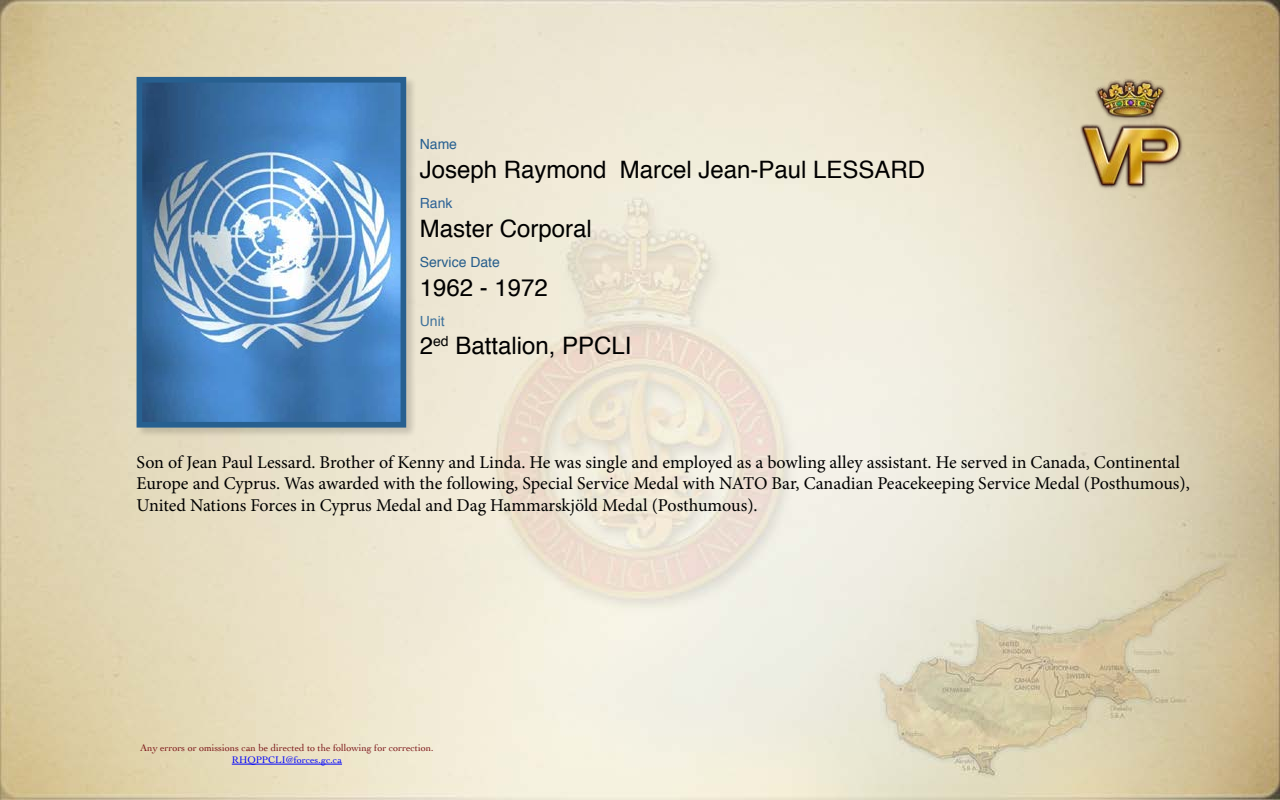
<style>
.page{position:relative;width:1280px;height:800px;background:#fff}
.page>*{position:absolute;margin:0;border:0;box-sizing:border-box;transform-origin:0 0}
.Soldiers_Info{font:24px "Helvetica";color:#000}
.Soldiers_Biography{font:18px/21.6px "Minion Pro";color:#000}
.Soldiers_Info_Catego{font:14px "Helvetica";color:#275e8c}
.Soldiers_Info_Catego-2{font:14px "Helvetica";color:#276091}
.Soldiers_Info_Catego-3{font:14px "Helvetica";color:#2d6296}
.Soldiers_Info_Catego-4{font:14px "Helvetica";color:#40739c}
.t1{font:10px "Cochin";color:#7b1417}
.t2{font:10px "Cochin";color:#0002fb}
</style>
<div class="page">
<img style="left:0;top:0;width:1280px;height:800px">
<div style="left:1077px;top:78px;width:111px;height:117px;background:#000;opacity:.11"></div>
<img style="left:1076px;top:72px;width:108px;height:120px">
<hr style="left:232px;top:764px;width:110px;height:1px;background:#0002fb">
<div style="left:136px;top:77px;width:280px;height:361px;background:#000;opacity:.15"></div>
<img style="left:144px;top:84px;width:255px;height:337px">
<div style="left:137px;top:77px;width:269px;height:351px;border:6px solid #276090"></div>
<p class="Soldiers_Info_Catego-2" style="left:420px;top:133px;width:39px">Name</p>
<p class="Soldiers_Info" style="left:420px;top:151px;width:507px">Joseph Raymond Marcel Jean-Paul LESSARD</p>
<p class="Soldiers_Info_Catego-3" style="left:420px;top:192px;width:34px">Rank</p>
<p class="Soldiers_Info" style="left:420px;top:210px;width:174px">Master Corporal</p>
<p class="Soldiers_Info_Catego" style="left:420px;top:251px;width:82px">Service Date</p>
<p class="Soldiers_Info" style="left:420px;top:269px;width:130px">1962 - 1972</p>
<p class="Soldiers_Info_Catego-4" style="left:420px;top:310px;width:26px">Unit</p>
<p class="Soldiers_Info" style="left:420px;top:327px;width:213px">2<sup>ed</sup> Battalion, PPCLI</p>
<p class="Soldiers_Biography" style="left:137px;top:451px;width:1055px">Son of Jean Paul Lessard. Brother of Kenny and Linda. He was single and employed as a bowling alley assistant. He served in Canada, Continental<br>Europe and Cyprus. Was awarded with the following, Special Service Medal with NATO Bar, Canadian Peacekeeping Service Medal (Posthumous),<br>United Nations Forces in Cyprus Medal and Dag Hammarskjöld Medal (Posthumous).</p>
<p class="t1" style="left:140px;top:741px;width:295px">Any errors or omissions can be directed to the following for correction.</p>
<p class="t2" style="left:232px;top:753px;width:112px">RHQPPCLI@forces.gc.ca</p>
</div>
